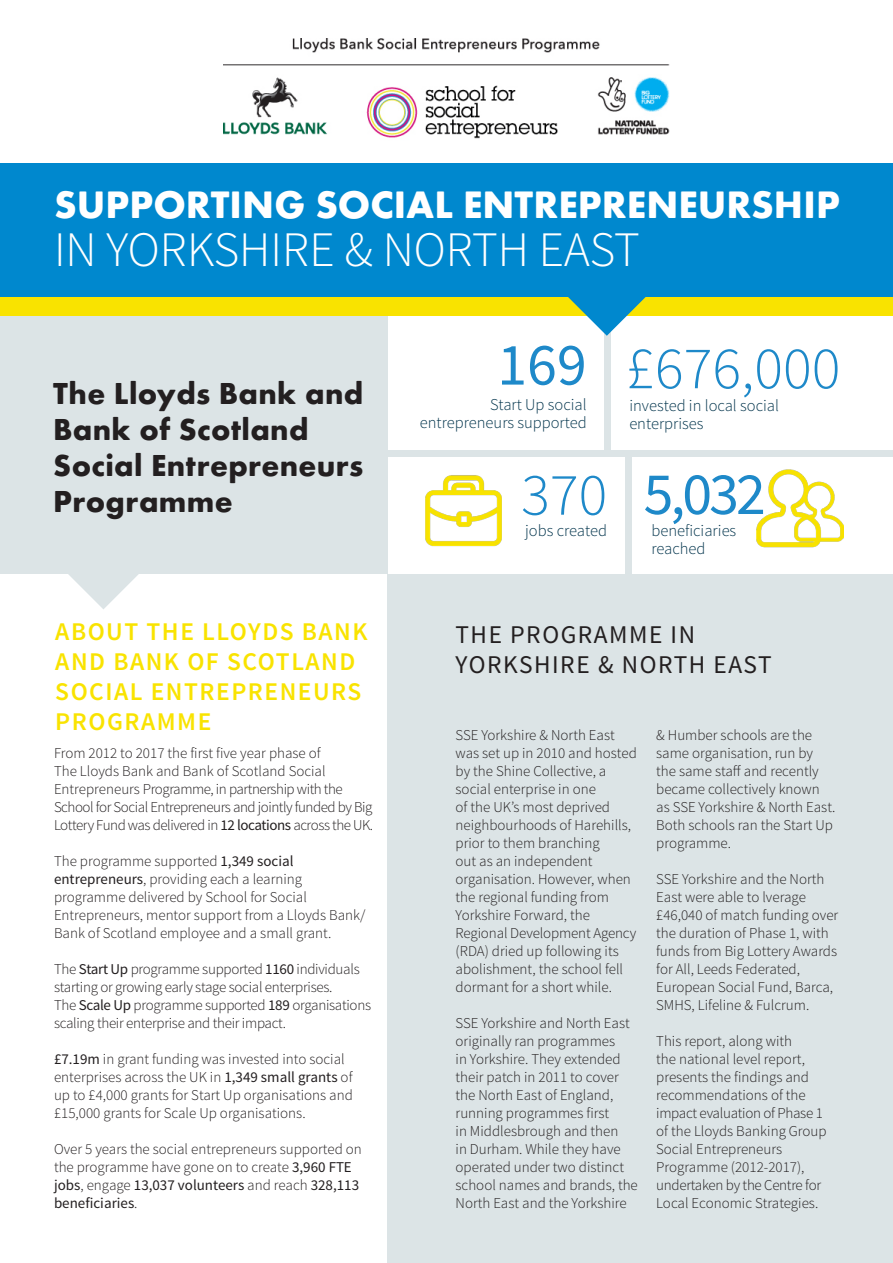
<style>
.page{position:relative;width:893px;height:1263px;background:#fff}
.page>*{position:absolute;margin:0;border:0;box-sizing:border-box;transform-origin:0 0}
.t1{font:300 60px "Source Sans Pro";color:#1e89c9}
.t2{font:60px "Source Sans Pro";letter-spacing:-.025em;color:#1e89c9}
.t3{font:300 49.5px "Source Sans Pro";color:#fff}
.t4{font:700 39.75px "Futura Round W01";color:#fff}
.t5{font:700 31.5px/36px "Futura Round W01";letter-spacing:.01em;color:#231f20}
.t6{font:600 25.5px/30px "Source Sans Pro";letter-spacing:.06em;color:#f9e300}
.t7{font:25.5px "Source Sans Pro";letter-spacing:.06em;color:#231f20}
.t8{font:300 16.5px/18px "Source Sans Pro";color:#02344c}
.t9{font:300 15px/18px "Source Sans Pro";color:#231f20}
.t10{font:300 15px/18px "Source Sans Pro";letter-spacing:-.03em;color:#231f20}
.t11{font:300 15px/18px "Source Sans Pro";letter-spacing:-.02em;color:#231f20}
.s1{font-weight:400}
</style>
<div class="page">
<svg style="left:68px;top:574px;width:71px;height:35px"></svg>
<div style="left:0;top:316px;width:388px;height:258px;background:#dce4e6"></div>
<div style="left:604px;top:303px;width:6px;height:148px;background:#dce4e6"></div>
<div style="left:0;top:297px;width:893px;height:19px;background:#f9e300"></div>
<svg style="left:568px;top:297px;width:78px;height:39px"></svg>
<div style="left:0;top:164px;width:893px;height:133px;background:#0088ce"></div>
<div style="left:388px;top:574px;width:505px;height:689px;background:#dce4e6"></div>
<div style="left:386px;top:451px;width:507px;height:6px;background:#dce4e6"></div>
<img style="left:425px;top:475px;width:77px;height:72px">
<div style="left:626px;top:451px;width:6px;height:148px;background:#dce4e6"></div>
<img style="left:757px;top:469px;width:87px;height:79px">
<img style="left:223px;top:38px;width:447px;height:101px">
<p class="t4" style="left:54px;top:181px;width:787px">SUPPORTING SOCIAL ENTREPRENEURSHIP</p>
<p class="t3" style="left:54px;top:219px;width:587px">IN YORKSHIRE &amp; NORTH EAST</p>
<p class="t5" style="left:53px;top:375px;width:312px">The Lloyds Bank and<br>Bank of Scotland<br>Social Entrepreneurs<br>Programme</p>
<p class="t2" style="left:497px;top:327px;width:91px">169</p>
<p class="t1" style="left:626px;top:332px;width:216px">£676,000</p>
<p class="t8" style="left:420px;top:396px;width:168px;text-align:right">Start Up social entrepreneurs supported</p>
<p class="t8" style="left:629px;top:397px;width:151px">invested in local social enterprises</p>
<p class="t2" style="left:643px;top:457px;width:124px">5,032</p>
<p class="t1" style="left:521px;top:458px;width:88px">370</p>
<p class="t8" style="left:525px;top:522px;width:83px">jobs created</p>
<p class="t8" style="left:651px;top:522px;width:86px">beneficiaries reached</p>
<p class="t6" style="left:55px;top:617px;width:314px">ABOUT THE LLOYDS BANK<br>AND BANK OF SCOTLAND<br>SOCIAL ENTREPRENEURS<br>PROGRAMME</p>
<p class="t7" style="left:456px;top:619px;width:241px">THE PROGRAMME IN</p>
<p class="t7" style="left:456px;top:649px;width:318px">YORKSHIRE &amp; NORTH EAST</p>
<p class="t9" style="left:456px;top:726px;width:183px">SSE Yorkshire &amp; North East was set up in 2010 and hosted by the Shine Collective, a</p>
<p class="t9" style="left:456px;top:780px;width:177px">social enterprise in one<br>of the UK’s most deprived neighbourhoods of Harehills, prior to them branching<br>out as an independent organisation. However, when the regional funding from<br>Yorkshire Forward, the</p>
<p class="t9" style="left:456px;top:924px;width:182px">Regional Development Agency (RDA) dried up following its abolishment, the school fell dormant for a short while.</p>
<p class="t9" style="left:456px;top:1014px;width:184px">SSE Yorkshire and North East originally ran programmes<br>in Yorkshire. They extended their patch in 2011 to cover the North East of England, running programmes first<br>in Middlesbrough and then<br>in Durham. While they have operated under two distinct school names and brands, the<br>North East and the Yorkshire</p>
<p class="t9" style="left:656px;top:726px;width:181px">&amp; Humber schools are the same organisation, run by the same staff and recently became collectively known as SSE Yorkshire &amp; North East.<br>Both schools ran the Start Up programme.</p>
<p class="t9" style="left:656px;top:870px;width:184px">SSE Yorkshire and the North<br>East were able to lverage £46,040 of match funding over the duration of Phase 1, with funds from Big Lottery Awards for All, Leeds Federated,<br>European Social Fund, Barca,<br>SMHS, Lifeline &amp; Fulcrum.</p>
<p class="t9" style="left:656px;top:1032px;width:168px">This report, along with<br>the national level report, presents the findings and recommendations of the impact evaluation of Phase 1</p>
<p class="t9" style="left:656px;top:1122px;width:172px">of the Lloyds Banking Group</p>
<p class="t9" style="left:656px;top:1140px;width:166px">Social Entrepreneurs<br>Programme (2012-2017), undertaken by the Centre for<br>Local Economic Strategies.</p>
<p class="t10" style="left:54px;top:744px;width:321px">From 2012 to 2017 the first five year phase of<br>The Lloyds Bank and Bank of Scotland Social Entrepreneurs Programme, in partnership with the School for Social Entrepreneurs and jointly funded by Big Lottery Fund was delivered in <span class="s1">12 locations</span> across the UK.</p>
<p class="t9" style="left:54px;top:852px;width:313px">The programme supported <span class="s1">1,349 social entrepreneurs</span>, providing each a learning programme delivered by School for Social Entrepreneurs, mentor support from a Lloyds Bank/ Bank of Scotland employee and a small grant.</p>
<p class="t11" style="left:54px;top:960px;width:307px">The <span class="s1">Start Up</span> programme supported <span class="s1">1160</span> individuals starting or growing early stage social enterprises.</p>
<p class="t11" style="left:54px;top:996px;width:319px">The <span class="s1">Scale Up</span> programme supported <span class="s1">189</span> organisations scaling their enterprise and their impact.</p>
<p class="t9" style="left:54px;top:1050px;width:300px"><span class="s1">£7.19m</span> in grant funding was invested into social enterprises across the UK in <span class="s1">1,349 small grants</span> of up to £4,000 grants for Start Up organisations and £15,000 grants for Scale Up organisations.</p>
<p class="t9" style="left:54px;top:1140px;width:309px">Over 5 years the social entrepreneurs supported on the programme have gone on to create <span class="s1">3,960 FTE jobs</span>, engage <span class="s1">13,037 volunteers</span> and reach <span class="s1">328,113 beneficiaries</span>.</p>
</div>
